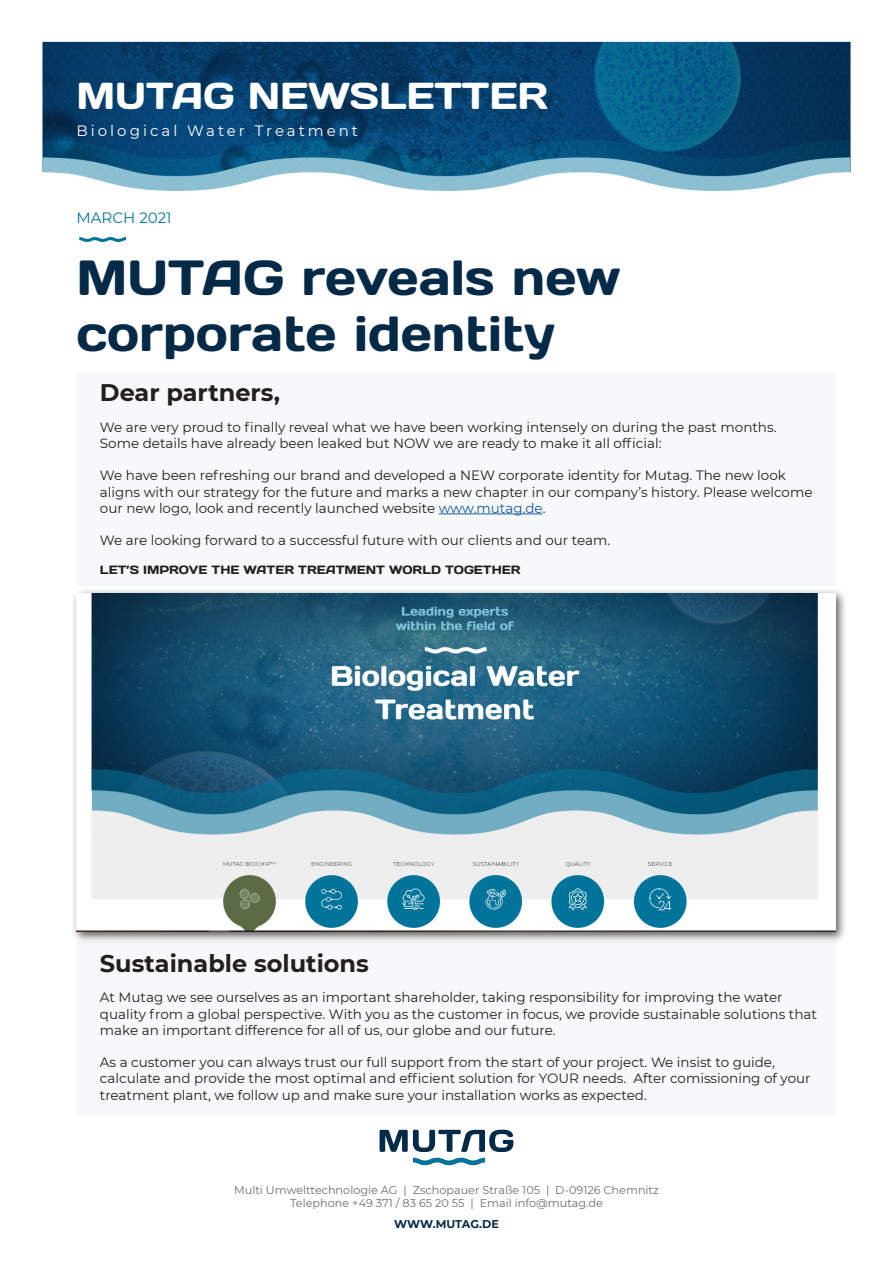
<style>
.page{position:relative;width:893px;height:1263px;background:#fff}
.page>*{position:absolute;margin:0;border:0;box-sizing:border-box;transform-origin:0 0}
.t1{font:49.35px/55.8px "Days One";color:#042a48}
.t2{font:37.5px "Days One";color:#fff}
.t3{font:700 24px "Montserrat";color:#231f20}
.t4{font:15px "Montserrat";letter-spacing:.2em;color:#fff}
.t5{font:15px "Montserrat";color:#05739a}
.t6{font:13.5px/16.2px "Montserrat";color:#231f20}
.t7{font:12px "Days One";color:#231f20}
.t8{font:11.25px/13.5px "Montserrat";color:#6c6d70;text-align:center}
.t9{font:700 11.25px "Montserrat";color:#042a48}
.s1{color:#175d9e}
</style>
<div class="page">
<div style="left:77px;top:941px;width:759px;height:175px;background:#f7f8f9"></div>
<div style="left:77px;top:371px;width:759px;height:216px;background:#f7f8f9"></div>
<hr style="left:439px;top:514px;width:104px;height:1px;background:#175d9e">
<svg style="left:413px;top:1158px;width:72px;height:7px"></svg>
<svg style="left:380px;top:1130px;width:133px;height:22px"></svg>
<img style="left:43px;top:41px;width:807px;height:150px">
<svg style="left:79px;top:237px;width:47px;height:5px"></svg>
<div style="left:71px;top:587px;width:776px;height:356px;background:#231f20;opacity:.75"></div>
<img style="left:77px;top:593px;width:759px;height:339px">
<p class="t2" style="left:77px;top:72px;width:473px">MUTAG NEWSLETTER</p>
<p class="t4" style="left:77px;top:117px;width:283px">Biological Water Treatment</p>
<p class="t5" style="left:77px;top:208px;width:97px">MARCH 2021</p>
<p class="t1" style="left:77px;top:249px;width:545px">MUTAG reveals new corporate identity</p>
<p class="t3" style="left:100px;top:375px;width:182px">Dear partners,</p>
<p class="t6" style="left:100px;top:418px;width:678px">We are very proud to finally reveal what we have been working intensely on during the past months.<br>Some details have already been leaked but NOW we are ready to make it all official:</p>
<p class="t6" style="left:100px;top:467px;width:714px">We have been refreshing our brand and developed a NEW corporate identity for Mutag. The new look aligns with our strategy for the future and marks a new chapter in our company’s history. Please welcome our new logo, look and recently launched website <span class="s1">www.mutag.de</span>.</p>
<p class="t6" style="left:100px;top:532px;width:512px">We are looking forward to a successful future with our clients and our team.</p>
<p class="t7" style="left:100px;top:562px;width:422px">LET’S IMPROVE THE WATER TREATMENT WORLD TOGETHER</p>
<p class="t3" style="left:100px;top:946px;width:271px">Sustainable solutions</p>
<p class="t6" style="left:100px;top:989px;width:719px">At Mutag we see ourselves as an important shareholder, taking responsibility for improving the water quality from a global perspective. With you as the customer in focus, we provide sustainable solutions that make an important difference for all of us, our globe and our future.</p>
<p class="t6" style="left:100px;top:1054px;width:712px">As a customer you can always trust our full support from the start of your project. We insist to guide, calculate and provide the most optimal and efficient solution for YOUR needs. After comissioning of your treatment plant, we follow up and make sure your installation works as expected.</p>
<p class="t8" style="left:234px;top:1182px;width:426px">Multi Umwelttechnologie AG | Zschopauer Straße 105 | D-09126 Chemnitz<br>Telephone +49 371 / 83 65 20 55 | Email info@mutag.de</p>
<p class="t9" style="left:394px;top:1216px;width:106px">WWW.MUTAG.DE</p>
</div>
